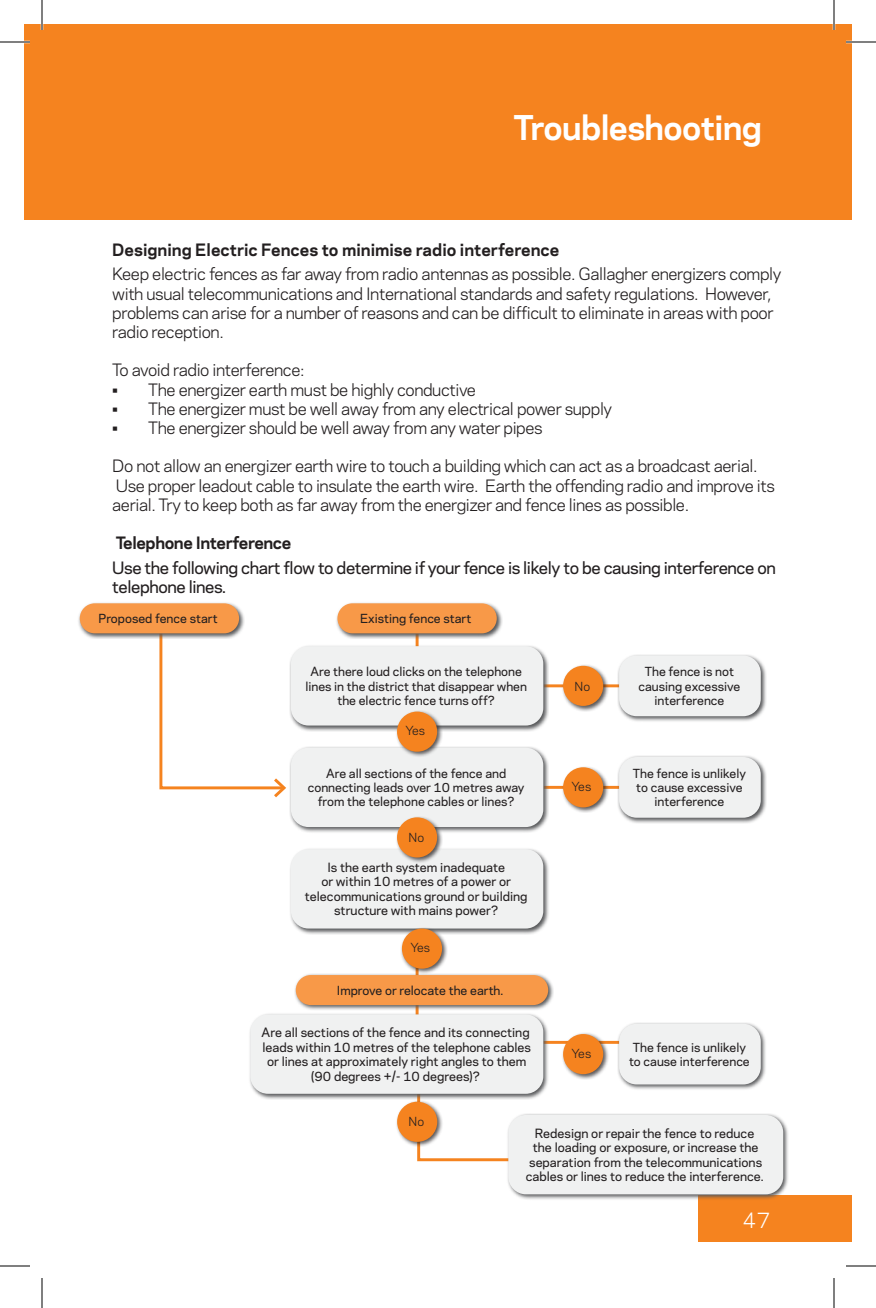
<style>
.page{position:relative;width:876px;height:1308px;background:#fff}
.page>*{position:absolute;margin:0;border:0;box-sizing:border-box;transform-origin:0 0}
.t1{font:700 32px "Galaxie Polaris";letter-spacing:-.02em;color:#fff}
.t2{font:20px "Galaxie Polaris";color:#fff}
.Body_Copy_-_Grey{font:16px/19.2px "Galaxie Polaris";letter-spacing:-.025em;color:#231f20}
.Body_Copy_-_Grey-2{font:500 16px/19.2px "Galaxie Polaris";letter-spacing:-.025em;color:#231f20}
.Body_Copy_-_Grey-3{font:700 16px "Galaxie Polaris";color:#231f20}
.Body_Copy_-_Grey-4{font:700 16px "Galaxie Polaris";letter-spacing:-.025em;color:#231f20}
.t3{font:500 12px/14.4px "Galaxie Polaris";color:#231f20;text-align:center}
.t4{font:500 11.8px/14.2px "Galaxie Polaris";color:#231f20;text-align:center}
.t5{font:11.8px "Galaxie Polaris";color:#231f20}
</style>
<div class="page">
<div style="left:698px;top:1196px;width:154px;height:46px;background:#f5831f"></div>
<div style="left:24px;top:24px;width:828px;height:196px;background:#f5831f"></div>
<hr style="left:538px;top:786px;width:108px;height:3px;background:#f5831f">
<hr style="left:538px;top:1041px;width:108px;height:3px;background:#f5831f">
<hr style="left:416px;top:633px;width:3px;height:407px;background:#f5831f">
<svg style="left:159px;top:639px;width:127px;height:159px"></svg>
<hr style="left:538px;top:684px;width:108px;height:3px;background:#f5831f">
<svg style="left:417px;top:1148px;width:90px;height:14px"></svg>
<svg style="left:78px;top:603px;width:167px;height:36px"></svg>
<div style="left:80px;top:603px;width:159px;height:30px;background:#f89948;border-radius:15px"></div>
<svg style="left:336px;top:603px;width:167px;height:36px"></svg>
<div style="left:337px;top:603px;width:160px;height:30px;background:#f89948;border-radius:15px"></div>
<svg style="left:289px;top:645px;width:260px;height:87px"></svg>
<div style="left:291px;top:646px;width:252px;height:80px;background:#f0f1f1;border-radius:18px"></div>
<svg style="left:618px;top:654px;width:148px;height:68px"></svg>
<div style="left:619px;top:655px;width:142px;height:61px;background:#f0f1f1;border-radius:18px"></div>
<svg style="left:618px;top:756px;width:149px;height:67px"></svg>
<div style="left:619px;top:757px;width:142px;height:61px;background:#f0f1f1;border-radius:18px"></div>
<svg style="left:289px;top:746px;width:260px;height:87px"></svg>
<div style="left:291px;top:748px;width:252px;height:79px;background:#f0f1f1;border-radius:18px"></div>
<svg style="left:290px;top:849px;width:259px;height:86px"></svg>
<div style="left:291px;top:849px;width:252px;height:80px;background:#f0f1f1;border-radius:18px"></div>
<svg style="left:295px;top:974px;width:259px;height:37px"></svg>
<div style="left:296px;top:975px;width:252px;height:30px;background:#f89948;border-radius:15px"></div>
<svg style="left:249px;top:1013px;width:300px;height:87px"></svg>
<div style="left:250px;top:1014px;width:293px;height:80px;background:#f0f1f1;border-radius:18px"></div>
<svg style="left:507px;top:1113px;width:282px;height:87px"></svg>
<div style="left:508px;top:1115px;width:275px;height:79px;background:#f0f1f1;border-radius:18px"></div>
<svg style="left:618px;top:1022px;width:148px;height:68px"></svg>
<div style="left:619px;top:1024px;width:142px;height:60px;background:#f0f1f1;border-radius:18px"></div>
<div style="left:395px;top:710px;width:48px;height:48px;background:#231f20;opacity:.75"></div>
<div style="left:397px;top:712px;width:40px;height:40px;background:#f5831f;border-radius:50%"></div>
<div style="left:395px;top:816px;width:48px;height:47px;background:#231f20;opacity:.75"></div>
<div style="left:397px;top:817px;width:40px;height:41px;background:#f5831f;border-radius:50%"></div>
<div style="left:395px;top:1100px;width:48px;height:48px;background:#231f20;opacity:.75"></div>
<div style="left:397px;top:1102px;width:40px;height:40px;background:#f5831f;border-radius:50%"></div>
<div style="left:561px;top:766px;width:48px;height:47px;background:#231f20;opacity:.75"></div>
<div style="left:563px;top:767px;width:40px;height:40px;background:#f5831f;border-radius:50%"></div>
<div style="left:561px;top:1032px;width:48px;height:48px;background:#231f20;opacity:.75"></div>
<div style="left:563px;top:1034px;width:40px;height:40px;background:#f5831f;border-radius:50%"></div>
<div style="left:561px;top:664px;width:48px;height:48px;background:#231f20;opacity:.75"></div>
<div style="left:563px;top:666px;width:40px;height:40px;background:#f5831f;border-radius:50%"></div>
<div style="left:400px;top:927px;width:48px;height:48px;background:#231f20;opacity:.75"></div>
<div style="left:402px;top:929px;width:40px;height:40px;background:#f5831f;border-radius:50%"></div>
<hr style="left:0;top:41px;width:30px;height:2px;background:#fff">
<hr style="left:846px;top:41px;width:30px;height:2px;background:#fff">
<hr style="left:41px;top:0;width:2px;height:30px;background:#fff">
<hr style="left:833px;top:0;width:2px;height:30px;background:#fff">
<hr style="left:0;top:42px;width:30px;height:1px;background:#000">
<hr style="left:846px;top:42px;width:30px;height:1px;background:#000">
<hr style="left:0;top:1266px;width:30px;height:1px;background:#000">
<hr style="left:846px;top:1266px;width:30px;height:1px;background:#000">
<hr style="left:42px;top:0;width:1px;height:30px;background:#000">
<hr style="left:42px;top:1278px;width:1px;height:30px;background:#000">
<hr style="left:834px;top:0;width:1px;height:30px;background:#000">
<hr style="left:834px;top:1278px;width:1px;height:30px;background:#000">
<p class="t1" style="left:514px;top:103px;width:250px">Troubleshooting</p>
<p class="Body_Copy_-_Grey-3" style="left:112px;top:237px;width:449px">Designing Electric Fences to minimise radio interference</p>
<p class="Body_Copy_-_Grey" style="left:112px;top:264px;width:671px">Keep electric fences as far away from radio antennas as possible. Gallagher energizers comply with usual telecommunications and International standards and safety regulations. However, problems can arise for a number of reasons and can be difficult to eliminate in areas with poor radio reception.</p>
<p class="Body_Copy_-_Grey" style="left:112px;top:360px;width:194px">To avoid radio interference:</p>
<p class="Body_Copy_-_Grey" style="left:112px;top:379px;width:365px">• The energizer earth must be highly conductive</p>
<p class="Body_Copy_-_Grey" style="left:112px;top:398px;width:502px">• The energizer must be well away from any electrical power supply</p>
<p class="Body_Copy_-_Grey" style="left:112px;top:417px;width:432px">• The energizer should be well away from any water pipes</p>
<p class="Body_Copy_-_Grey" style="left:112px;top:456px;width:664px">Do not allow an energizer earth wire to touch a building which can act as a broadcast aerial.<br>Use proper leadout cable to insulate the earth wire. Earth the offending radio and improve its aerial. Try to keep both as far away from the energizer and fence lines as possible.</p>
<p class="Body_Copy_-_Grey-4" style="left:116px;top:531px;width:177px">Telephone Interference</p>
<p class="Body_Copy_-_Grey-2" style="left:112px;top:557px;width:665px">Use the following chart flow to determine if your fence is likely to be causing interference on telephone lines.</p>
<p class="t4" style="left:99px;top:611px;width:121px">Proposed fence start</p>
<p class="t4" style="left:360px;top:611px;width:113px">Existing fence start</p>
<p class="t4" style="left:305px;top:664px;width:223px">Are there loud clicks on the telephone lines in the district that disappear when the electric fence turns off?</p>
<p class="t4" style="left:638px;top:664px;width:103px">The fence is not causing excessive interference</p>
<p class="t5" style="left:575px;top:677px;width:17px">No</p>
<p class="t5" style="left:406px;top:722px;width:21px">Yes</p>
<p class="t4" style="left:308px;top:766px;width:218px">Are all sections of the fence and connecting leads over 10 metres away from the telephone cables or lines?</p>
<p class="t5" style="left:409px;top:829px;width:17px">No</p>
<p class="t3" style="left:305px;top:860px;width:224px">Is the earth system inadequate<br>or within 10 metres of a power or telecommunications ground or building structure with mains power?</p>
<p class="t5" style="left:410px;top:939px;width:21px">Yes</p>
<p class="t4" style="left:337px;top:982px;width:168px">Improve or relocate the earth.</p>
<p class="t3" style="left:262px;top:1025px;width:271px">Are all sections of the fence and its connecting leads within 10 metres of the telephone cables or lines at approximately right angles to them (90 degrees +/- 10 degrees)?</p>
<p class="t5" style="left:572px;top:778px;width:21px">Yes</p>
<p class="t4" style="left:633px;top:766px;width:115px">The fence is unlikely to cause excessive interference</p>
<p class="t5" style="left:572px;top:1044px;width:21px">Yes</p>
<p class="t4" style="left:629px;top:1039px;width:122px">The fence is unlikely to cause interference</p>
<p class="t5" style="left:409px;top:1113px;width:17px">No</p>
<p class="t3" style="left:526px;top:1125px;width:239px">Redesign or repair the fence to reduce the loading or exposure, or increase the separation from the telecommunications cables or lines to reduce the interference.</p>
<p class="t2" style="left:743px;top:1205px;width:29px">47</p>
</div>
